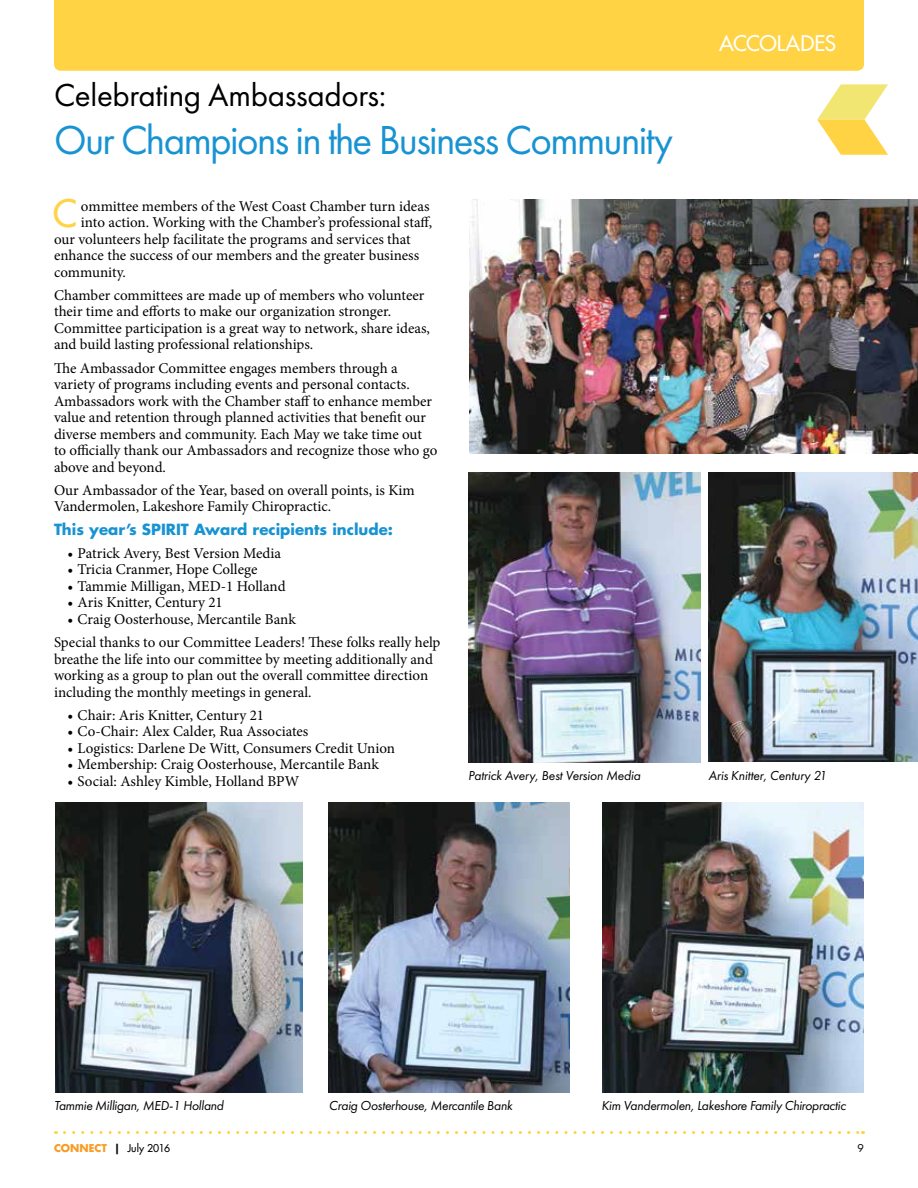
<style>
.page{position:relative;width:918px;height:1188px;background:#fff}
.page>*{position:absolute;margin:0;border:0;box-sizing:border-box;transform-origin:0 0}
.t1{font:42px "Futura PT";letter-spacing:-.04em;color:#1893d2}
.t2{font:36.9px "Futura";color:#ffd343}
.t3{font:33px "Futura PT";letter-spacing:-.01em;color:#000}
.t4{font:21px "Futura";letter-spacing:-.015em;color:#fff}
.t5{font:15px/16.5px "Minion Pro";color:#000}
.t6{font:700 15px "Futura";color:#1893d2}
.t7{font:italic 13.5px "Futura PT";letter-spacing:-.02em;color:#000}
.t8{font:10.5px "Futura";color:#000}
.t9{font:10.5px "Futura";color:#000}
.s1{font-weight:700;color:#f99c25}
.s2{font-weight:700}
</style>
<div class="page">
<div style="left:54px;top:0;width:810px;height:71px;background:#ffd343"></div>
<svg style="left:817px;top:84px;width:71px;height:71px"></svg>
<svg style="left:64px;top:1131px;width:799px;height:3px"></svg>
<img style="left:468px;top:473px;width:232px;height:290px">
<img style="left:709px;top:473px;width:209px;height:289px">
<img style="left:56px;top:803px;width:246px;height:290px">
<img style="left:329px;top:803px;width:241px;height:290px">
<img style="left:602px;top:803px;width:262px;height:290px">
<img style="left:469px;top:200px;width:449px;height:253px">
<h3 class="t4" style="left:719px;top:30px;width:118px">ACCOLADES</h3>
<h3 class="t3" style="left:54px;top:76px;width:334px">Celebrating Ambassadors:</h3>
<h1 class="t1" style="left:54px;top:115px;width:621px">Our Champions in the Business Community</h1>
<h2 class="t2" style="left:53px;top:190px;width:26px">C</h2>
<p class="t5" style="left:81px;top:198px;width:350px">ommittee members of the West Coast Chamber turn ideas</p>
<p class="t5" style="left:81px;top:214px;width:353px">into action. Working with the Chamber’s professional staff,</p>
<p class="t5" style="left:54px;top:231px;width:358px">our volunteers help facilitate the programs and services that</p>
<p class="t5" style="left:54px;top:247px;width:367px">enhance the success of our members and the greater business</p>
<p class="t5" style="left:54px;top:264px;width:73px">community.</p>
<p class="t5" style="left:54px;top:287px;width:378px">Chamber committees are made up of members who volunteer their time and efforts to make our organization stronger.<br>Committee participation is a great way to network, share ideas, and build lasting professional relationships.</p>
<p class="t5" style="left:54px;top:360px;width:385px">The Ambassador Committee engages members through a variety of programs including events and personal contacts.<br>Ambassadors work with the Chamber staff to enhance member value and retention through planned activities that benefit our diverse members and community. Each May we take time out to officially thank our Ambassadors and recognize those who go above and beyond.</p>
<p class="t5" style="left:54px;top:482px;width:362px">Our Ambassador of the Year, based on overall points, is Kim<br>Vandermolen, Lakeshore Family Chiropractic.</p>
<p class="t6" style="left:54px;top:519px;width:341px">This year’s SPIRIT Award recipients include:</p>
<p class="t5" style="left:68px;top:545px;width:215px">• Patrick Avery, Best Version Media</p>
<p class="t5" style="left:68px;top:561px;width:191px">• Tricia Cranmer, Hope College</p>
<p class="t5" style="left:68px;top:578px;width:220px">• Tammie Milligan, MED-1 Holland</p>
<p class="t5" style="left:68px;top:594px;width:157px">• Aris Knitter, Century 21</p>
<p class="t5" style="left:54px;top:608px;width:388px;line-height:23.2px;text-indent:14px">• Craig Oosterhouse, Mercantile Bank<br>Special thanks to our Committee Leaders! These folks really help</p>
<p class="t5" style="left:54px;top:651px;width:381px">breathe the life into our committee by meeting additionally and working as a group to plan out the overall committee direction including the monthly meetings in general.</p>
<p class="t5" style="left:68px;top:707px;width:198px">• Chair: Aris Knitter, Century 21</p>
<p class="t5" style="left:68px;top:723px;width:242px">• Co-Chair: Alex Calder, Rua Associates</p>
<p class="t5" style="left:68px;top:740px;width:329px">• Logistics: Darlene De Witt, Consumers Credit Union</p>
<p class="t5" style="left:68px;top:756px;width:313px">• Membership: Craig Oosterhouse, Mercantile Bank</p>
<p class="t5" style="left:68px;top:773px;width:233px">• Social: Ashley Kimble, Holland BPW</p>
<p class="t7" style="left:468px;top:768px;width:174px">Patrick Avery, Best Version Media</p>
<p class="t7" style="left:709px;top:768px;width:120px">Aris Knitter, Century 21</p>
<p class="t7" style="left:54px;top:1098px;width:171px">Tammie Milligan, MED-1 Holland</p>
<p class="t7" style="left:329px;top:1098px;width:185px">Craig Oosterhouse, Mercantile Bank</p>
<p class="t7" style="left:602px;top:1098px;width:246px">Kim Vandermolen, Lakeshore Family Chiropractic</p>
<p class="t8" style="left:54px;top:1142px;width:118px"><span class="s1">CONNECT</span> <span class="s2">|</span> July 2016</p>
<p class="t9" style="left:858px;top:1142px;width:8px">9</p>
</div>
